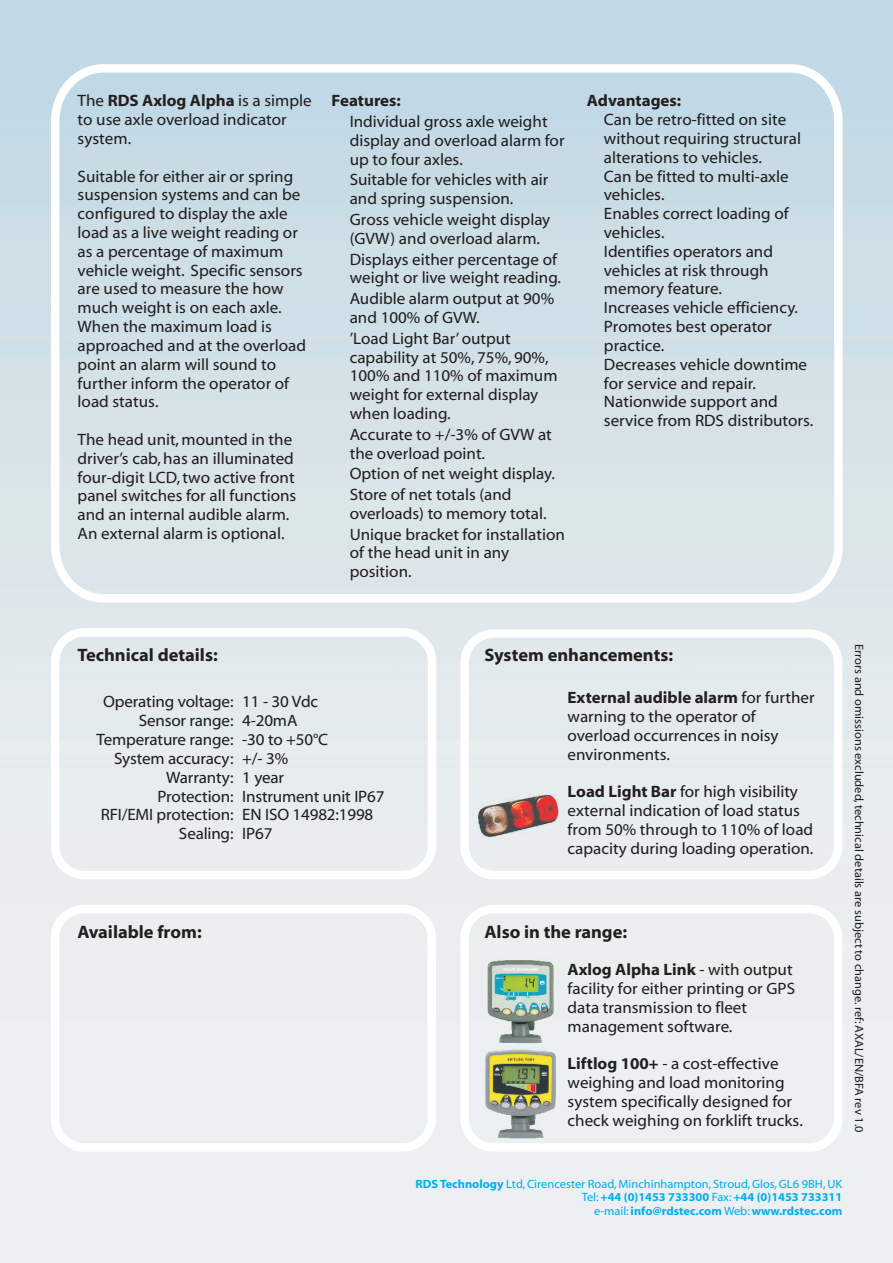
<style>
.page{position:relative;width:893px;height:1263px;background:#fff}
.page>*{position:absolute;margin:0;border:0;box-sizing:border-box;transform-origin:0 0}
.t1{font:700 18px "Myriad Web Pro";color:#231f20}
.t2{font:16.5px/18.8px "Myriad Web Pro";color:#231f20}
.t3{font:700 16.5px "Myriad Web Pro";color:#231f20}
.t4{font:12px/13.6px "Myriad Web Pro";color:#00aeef;text-align:right}
.t5{font:12px "Myriad Web Pro";color:#231f20}
.s1{font-weight:700}
</style>
<div class="page">
<svg style="left:47px;top:60px;width:800px;height:547px;background:#d2e1e8"></svg>
<div style="left:460px;top:629px;width:382px;height:250px;border:9px solid #fff;border-radius:29px"></div>
<div style="left:51px;top:628px;width:385px;height:251px;border:9px solid #fff;border-radius:29px"></div>
<div style="left:51px;top:905px;width:385px;height:247px;border:9px solid #fff;border-radius:29px"></div>
<div style="left:460px;top:905px;width:382px;height:247px;border:9px solid #fff;border-radius:29px"></div>
<img style="left:478px;top:795px;width:81px;height:42px">
<img style="left:485px;top:958px;width:69px;height:85px">
<img style="left:482px;top:1047px;width:76px;height:92px">
<p class="t2" style="left:78px;top:93px;width:236px">The <span class="s1">RDS Axlog Alpha</span> is a simple to use axle overload indicator system.</p>
<p class="t2" style="left:78px;top:168px;width:230px">Suitable for either air or spring suspension systems and can be configured to display the axle load as a live weight reading or as a percentage of maximum vehicle weight. Specific sensors are used to measure the how much weight is on each axle.<br>When the maximum load is approached and at the overload point an alarm will sound to further inform the operator of load status.</p>
<p class="t2" style="left:78px;top:431px;width:220px">The head unit, mounted in the driver’s cab, has an illuminated four-digit LCD, two active front panel switches for all functions and an internal audible alarm.<br>An external alarm is optional.</p>
<p class="t3" style="left:332px;top:94px;width:71px">Features:</p>
<p class="t2" style="left:350px;top:132px;width:216px">display and overload alarm for up to four axles.</p>
<p class="t2" style="left:350px;top:172px;width:200px">Suitable for vehicles with air and spring suspension.</p>
<p class="t2" style="left:350px;top:211px;width:202px">Gross vehicle weight display (GVW) and overload alarm.</p>
<p class="t2" style="left:350px;top:251px;width:213px">Displays either percentage of weight or live weight reading.</p>
<p class="t2" style="left:350px;top:290px;width:206px">Audible alarm output at 90% and 100% of GVW.</p>
<p class="t2" style="left:350px;top:330px;width:209px">’Load Light Bar’ output capability at 50%, 75%, 90%,<br>100% and 110% of maximum weight for external display when loading.</p>
<p class="t2" style="left:350px;top:426px;width:204px">Accurate to +/-3% of GVW at the overload point.</p>
<p class="t2" style="left:350px;top:465px;width:207px;line-height:20.7px">Option of net weight display.<br>Store of net totals (and</p>
<p class="t2" style="left:350px;top:504px;width:217px;line-height:20.7px">overloads) to memory total.<br>Unique bracket for installation</p>
<p class="t2" style="left:350px;top:545px;width:161px">of the head unit in any position.</p>
<p class="t2" style="left:350px;top:113px;width:199px">Individual gross axle weight</p>
<p class="t3" style="left:587px;top:94px;width:96px">Advantages:</p>
<p class="t2" style="left:604px;top:111px;width:211px">Can be retro-fitted on site without requiring structural alterations to vehicles.<br>Can be fitted to multi-axle vehicles.<br>Enables correct loading of vehicles.<br>Identifies operators and vehicles at risk through memory feature.<br>Increases vehicle efficiency.<br>Promotes best operator practice.<br>Decreases vehicle downtime for service and repair.<br>Nationwide support and service from RDS distributors.</p>
<p class="t1" style="left:77px;top:647px;width:142px">Technical details:</p>
<p class="t1" style="left:484px;top:647px;width:190px">System enhancements:</p>
<p class="t2" style="left:97px;top:694px;width:138px;text-align:right">Operating voltage:<br>Sensor range:<br>Temperature range:<br>System accuracy:<br>Warranty:<br>Protection:<br>RFI/EMI protection:<br>Sealing:</p>
<p class="t2" style="left:242px;top:694px;width:144px">11 - 30 Vdc<br>4-20mA<br>-30 to +50°C<br>+/- 3%<br>1 year<br>Instrument unit IP67<br>EN ISO 14982:1998<br>IP67</p>
<p class="t2" style="left:568px;top:689px;width:249px"><span class="s1">External audible alarm</span> for further warning to the operator of overload occurrences in noisy environments.</p>
<p class="t2" style="left:568px;top:783px;width:247px"><span class="s1">Load Light Bar</span> for high visibility external indication of load status from 50% through to 110% of load capacity during loading operation.</p>
<p class="t1" style="left:77px;top:924px;width:126px">Available from:</p>
<p class="t1" style="left:484px;top:924px;width:144px">Also in the range:</p>
<p class="t2" style="left:568px;top:961px;width:229px"><span class="s1">Axlog Alpha Link</span> - with output facility for either printing or GPS data transmission to fleet management software.</p>
<p class="t2" style="left:568px;top:1055px;width:237px"><span class="s1">Liftlog 100+</span> - a cost-effective weighing and load monitoring system specifically designed for check weighing on forklift trucks.</p>
<p class="t5" style="left:864px;top:644px;width:490px;rotate:90deg">Errors and omissions excluded,technical details are subject to change.ref:AXAL/EN/BFA rev 1.0</p>
<p class="t4" style="left:415px;top:1178px;width:428px"><span class="s1">RDS Technology</span> Ltd, Cirencester Road, Minchinhampton, Stroud, Glos, GL6 9BH, UK<br>Tel: <span class="s1">+44 (0)1453 733300</span> Fax: <span class="s1">+44 (0)1453 733311<br></span>e-mail: <span class="s1">info@rdstec.com</span> Web:<span class="s1">www.rdstec.com</span></p>
</div>
